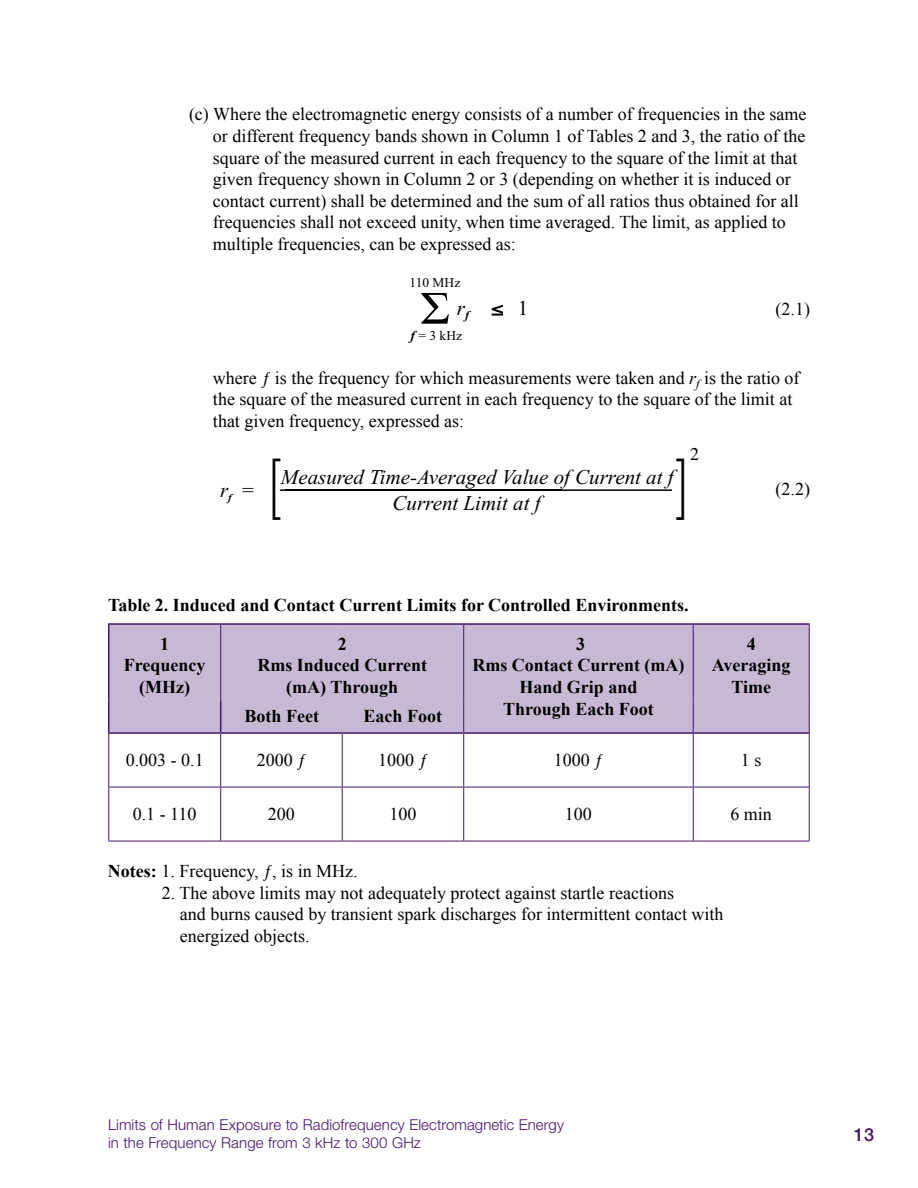
<style>
.page{position:relative;width:918px;height:1188px;background:#fff}
.page>*{position:absolute;margin:0;border:0;box-sizing:border-box;transform-origin:0 0}
.t1{font:70.05px "Times New Roman";color:#000;scale:.51 1}
.t2{font:italic 21px/25.3px "Times New Roman";color:#000}
.t3{font:21px "Times New Roman";color:#000}
.t4{font:18px/21.6px "Times New Roman";color:#000}
.t5{font:700 18px/21.6px "Times New Roman";color:#000;text-align:center}
.t6{font:500 18px "Helvetica Neue";color:#46166b}
.t7{font:18px "Times New Roman";color:#000}
.t8{font:300 15px/18px "Helvetica Neue";letter-spacing:.005em;color:#46166b}
.t9{font:13.5px "Times New Roman";color:#000}
.s1{font-weight:700;font-style:italic}
.s2{font-style:italic}
.s3{font-style:normal}
.s4{font-weight:700}
</style>
<div class="page">
<div style="left:110px;top:625px;width:699px;height:107px;background:#c7b9d3"></div>
<hr style="left:108px;top:734px;width:1px;height:53px;background:#46166b">
<hr style="left:220px;top:734px;width:1px;height:53px;background:#46166b">
<hr style="left:342px;top:734px;width:1px;height:53px;background:#46166b">
<hr style="left:463px;top:734px;width:1px;height:53px;background:#46166b">
<hr style="left:693px;top:734px;width:1px;height:53px;background:#46166b">
<hr style="left:809px;top:733px;width:1px;height:54px;background:#46166b">
<hr style="left:108px;top:787px;width:113px;height:1px;background:#46166b">
<hr style="left:108px;top:787px;width:1px;height:54px;background:#46166b">
<hr style="left:221px;top:787px;width:121px;height:1px;background:#46166b">
<hr style="left:220px;top:787px;width:1px;height:54px;background:#46166b">
<hr style="left:342px;top:787px;width:122px;height:1px;background:#46166b">
<hr style="left:342px;top:787px;width:1px;height:54px;background:#46166b">
<hr style="left:464px;top:787px;width:229px;height:1px;background:#46166b">
<hr style="left:463px;top:787px;width:1px;height:54px;background:#46166b">
<hr style="left:693px;top:787px;width:117px;height:1px;background:#46166b">
<hr style="left:693px;top:787px;width:1px;height:54px;background:#46166b">
<hr style="left:809px;top:787px;width:1px;height:54px;background:#46166b">
<hr style="left:108px;top:841px;width:113px;height:1px;background:#46166b">
<hr style="left:221px;top:841px;width:121px;height:1px;background:#46166b">
<hr style="left:342px;top:841px;width:122px;height:1px;background:#46166b">
<hr style="left:464px;top:841px;width:229px;height:1px;background:#46166b">
<hr style="left:693px;top:841px;width:117px;height:1px;background:#46166b">
<hr style="left:221px;top:623px;width:121px;height:2px;background:#46166b">
<hr style="left:342px;top:623px;width:122px;height:2px;background:#46166b">
<hr style="left:221px;top:732px;width:121px;height:2px;background:#46166b">
<hr style="left:342px;top:732px;width:122px;height:2px;background:#46166b">
<hr style="left:693px;top:623px;width:117px;height:2px;background:#46166b">
<hr style="left:693px;top:732px;width:116px;height:2px;background:#46166b">
<hr style="left:809px;top:625px;width:1px;height:75px;background:#46166b">
<hr style="left:809px;top:700px;width:1px;height:33px;background:#46166b">
<hr style="left:464px;top:623px;width:229px;height:2px;background:#46166b">
<hr style="left:464px;top:732px;width:229px;height:2px;background:#46166b">
<hr style="left:463px;top:625px;width:1px;height:75px;background:#46166b">
<hr style="left:693px;top:625px;width:1px;height:75px;background:#46166b">
<hr style="left:463px;top:700px;width:1px;height:32px;background:#46166b">
<hr style="left:693px;top:700px;width:1px;height:32px;background:#46166b">
<hr style="left:108px;top:623px;width:113px;height:2px;background:#46166b">
<hr style="left:108px;top:625px;width:2px;height:75px;background:#46166b">
<hr style="left:108px;top:700px;width:2px;height:32px;background:#46166b">
<hr style="left:220px;top:700px;width:1px;height:32px;background:#46166b">
<hr style="left:108px;top:732px;width:113px;height:2px;background:#46166b">
<hr style="left:220px;top:625px;width:1px;height:75px;background:#46166b">
<svg style="left:421px;top:293px;width:28px;height:31px"></svg>
<svg style="left:492px;top:305px;width:11px;height:10px"></svg>
<hr style="left:280px;top:489px;width:392px;height:2px;background:#000">
<p class="t4" style="left:213px;top:103px;width:595px;text-indent:-24px">(c) Where the electromagnetic energy consists of a number of frequencies in the same or different frequency bands shown in Column 1 of Tables 2 and 3, the ratio of the square of the measured current in each frequency to the square of the limit at that given frequency shown in Column 2 or 3 (depending on whether it is induced or contact current) shall be determined and the sum of all ratios thus obtained for all frequencies shall not exceed unity, when time averaged. The limit, as applied to multiple frequencies, can be expressed as:</p>
<p class="t9" style="left:410px;top:274px;width:52px">110 MHz</p>
<p class="t2" style="left:457px;top:297px;width:14px">r<sub>f</sub></p>
<p class="t9" style="left:411px;top:326px;width:53px"><span class="s1">f</span>=3kHz</p>
<p class="t3" style="left:518px;top:294px;width:12px">1</p>
<p class="t4" style="left:776px;top:298px;width:36px">(2.1)</p>
<p class="t4" style="left:213px;top:367px;width:588px">where ƒ is the frequency for which measurements were taken and <span class="s2">r</span><sub>f</sub> is the ratio of the square of the measured current in each frequency to the square of the limit at that given frequency, expressed as:</p>
<p class="t2" style="left:220px;top:479px;width:36px">r<sub>f</sub> <span class="s3">=</span></p>
<p class="t7" style="left:690px;top:442px;width:10px">2</p>
<h1 class="t1" style="left:270px;top:436px;width:25px">[</h1>
<h1 class="t1" style="left:675px;top:436px;width:25px">]</h1>
<p class="t2" style="left:393px;top:466px;width:283px;text-indent:-112px">Measured Time-Averaged Value of Current at f<br>Current Limit at f</p>
<p class="t4" style="left:776px;top:478px;width:36px">(2.2)</p>
<p class="t5" style="left:160px;top:585px;width:530px;line-height:39.2px;text-align:left;text-indent:-52px">Table 2. Induced and Contact Current Limits for Controlled Environments.<br>1</p>
<p class="t5" style="left:124px;top:654px;width:83px">Frequency (MHz)</p>
<p class="t5" style="left:257px;top:633px;width:171px">2<br>Rms Induced Current (mA) Through</p>
<p class="t5" style="left:472px;top:633px;width:214px">3<br>Rms Contact Current (mA)<br>Hand Grip and<br>Through Each Foot</p>
<p class="t5" style="left:712px;top:633px;width:80px">4<br>Averaging<br>Time</p>
<p class="t5" style="left:245px;top:706px;width:76px">Both Feet</p>
<p class="t5" style="left:364px;top:706px;width:80px">Each Foot</p>
<p class="t4" style="left:126px;top:749px;width:79px">0.003 - 0.1</p>
<p class="t4" style="left:257px;top:749px;width:51px">2000 ƒ</p>
<p class="t4" style="left:378px;top:749px;width:51px">1000 ƒ</p>
<p class="t4" style="left:554px;top:749px;width:51px">1000 ƒ</p>
<p class="t4" style="left:741px;top:749px;width:22px">1 s</p>
<p class="t4" style="left:133px;top:803px;width:65px">0.1 - 110</p>
<p class="t4" style="left:268px;top:803px;width:28px">200</p>
<p class="t4" style="left:389px;top:803px;width:28px">100</p>
<p class="t4" style="left:565px;top:803px;width:28px">100</p>
<p class="t4" style="left:730px;top:803px;width:43px">6 min</p>
<p class="t4" style="left:108px;top:860px;width:251px"><span class="s4">Notes:</span> 1. Frequency, ƒ, is in MHz.</p>
<p class="t4" style="left:180px;top:882px;width:545px;text-indent:-18px">2. The above limits may not adequately protect against startle reactions<br>and burns caused by transient spark discharges for intermittent contact with energized objects.</p>
<p class="t8" style="left:108px;top:1116px;width:458px">Limits of Human Exposure to Radiofrequency Electromagnetic Energy in the Frequency Range from 3 kHz to 300 GHz</p>
<p class="t6" style="left:854px;top:1124px;width:22px">13</p>
</div>
